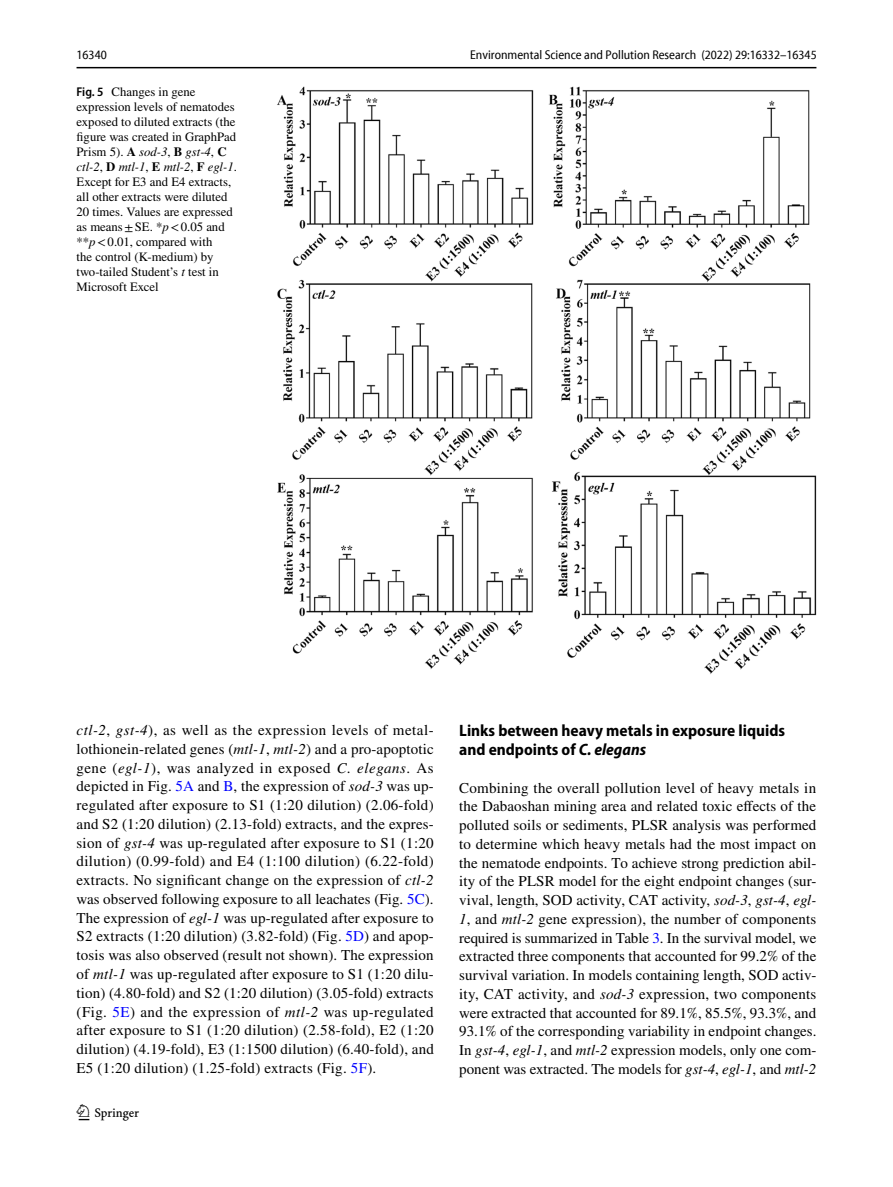
<style>
.page{position:relative;width:893px;height:1187px;background:#fff}
.page>*{position:absolute;margin:0;border:0;box-sizing:border-box;transform-origin:0 0}
.t1{font:22.5px "Springnew Regular 2";color:#000}
.t2{font:700 semi-condensed 16.5px/18.8px "Myriad Pro";color:#000}
.t3{font:15px/18.8px "STIX";letter-spacing:.005em;color:#000;text-align:justify}
.t4{font:12.75px/15px "STIX";color:#000}
.t5{font:semi-condensed 12.75px "Myriad Pro Unic";color:#000}
.s1{font-family:"Myriad Pro";font-weight:600;font-stretch:semi-condensed}
.s2{font-weight:700}
.s3{font-style:italic}
.s4{color:#00f}
</style>
<div class="page">
<hr style="left:77px;top:67px;width:739px;height:1px;background:#000">
<img style="left:277px;top:87px;width:539px;height:587px">
<p class="t5" style="left:77px;top:50px;width:32px">16340</p>
<p class="t5" style="left:470px;top:50px;width:348px">Environmental Science and Pollution Research (2022) 29:16332–16345</p>
<p class="t4" style="left:77px;top:85px;width:162px"><span class="s1">Fig. 5</span> Changes in gene expression levels of nematodes exposed to diluted extracts (the figure was created in GraphPad<br>Prism 5). <span class="s2">A</span> <span class="s3">sod-3</span>, <span class="s2">B</span> <span class="s3">gst-4</span>, <span class="s2">C </span><span class="s3">ctl-2</span>, <span class="s2">D</span> <span class="s3">mtl-1</span>, <span class="s2">E</span> <span class="s3">mtl-2</span>, <span class="s2">F</span> <span class="s3">egl-1</span>.<br>Except for E3 and E4 extracts, all other extracts were diluted<br>20 times. Values are expressed as means±SE. *<span class="s3">p</span>&lt;0.05 and **<span class="s3">p</span>&lt;0.01, compared with<br>the control (K-medium) by two-tailed Student’s <span class="s3">t</span> test in<br>Microsoft Excel</p>
<p class="t3" style="left:77px;top:721px;width:359px"><span class="s3">ctl-2</span>, <span class="s3">gst-4</span>), as well as the expression levels of metal&shy;lothionein-related genes (<span class="s3">mtl-1</span>, <span class="s3">mtl-2</span>) and a pro-apoptotic gene (<span class="s3">egl-1</span>), was analyzed in exposed <span class="s3">C. elegans</span>. As depicted in Fig. <span class="s4">5A</span> and <span class="s4">B</span>, the expression of <span class="s3">sod-3</span> was up&shy;regulated after exposure to S1 (1:20 dilution) (2.06-fold) and S2 (1:20 dilution) (2.13-fold) extracts, and the expres&shy;sion of <span class="s3">gst-4</span> was up-regulated after exposure to S1 (1:20 dilution) (0.99-fold) and E4 (1:100 dilution) (6.22-fold) extracts. No significant change on the expression of <span class="s3">ctl-2 </span>was observed following exposure to all leachates (Fig. <span class="s4">5C</span>).<br>The expression of <span class="s3">egl-1</span> was up-regulated after exposure to S2 extracts (1:20 dilution) (3.82-fold) (Fig. <span class="s4">5D</span>) and apop&shy;tosis was also observed (result not shown). The expression of <span class="s3">mtl-1</span> was up-regulated after exposure to S1 (1:20 dilu&shy;tion) (4.80-fold) and S2 (1:20 dilution) (3.05-fold) extracts (Fig. <span class="s4">5E</span>) and the expression of <span class="s3">mtl-2</span> was up-regulated after exposure to S1 (1:20 dilution) (2.58-fold), E2 (1:20 dilution) (4.19-fold), E3 (1:1500 dilution) (6.40-fold), and E5 (1:20 dilution) (1.25-fold) extracts (Fig. <span class="s4">5F</span>).</p>
<p class="t2" style="left:459px;top:721px;width:327px">Links between heavy metals in exposure liquids and endpoints of <span class="s3">C. elegans</span></p>
<p class="t3" style="left:459px;top:779px;width:359px">Combining the overall pollution level of heavy metals in the Dabaoshan mining area and related toxic effects of the polluted soils or sediments, PLSR analysis was performed to determine which heavy metals had the most impact on the nematode endpoints. To achieve strong prediction abil&shy;ity of the PLSR model for the eight endpoint changes (sur&shy;vival, length, SOD activity, CAT activity, <span class="s3">sod-3</span>, <span class="s3">gst-4</span>, <span class="s3">egl-1</span>, and <span class="s3">mtl-2</span> gene expression), the number of components required is summarized in Table <span class="s4">3</span>. In the survival model, we extracted three components that accounted for 99.2% of the survival variation. In models containing length, SOD activ&shy;ity, CAT activity, and <span class="s3">sod-3</span> expression, two components were extracted that accounted for 89.1%, 85.5%, 93.3%, and 93.1% of the corresponding variability in endpoint changes.<br>In <span class="s3">gst-4</span>, <span class="s3">egl-1</span>, and <span class="s3">mtl-2</span> expression models, only one com&shy;ponent was extracted. The models for <span class="s3">gst-4</span>, <span class="s3">egl-1</span>, and <span class="s3">mtl-2</span></p>
<h1 class="t1" style="left:79px;top:1104px;width:62px">1 3</h1>
</div>
